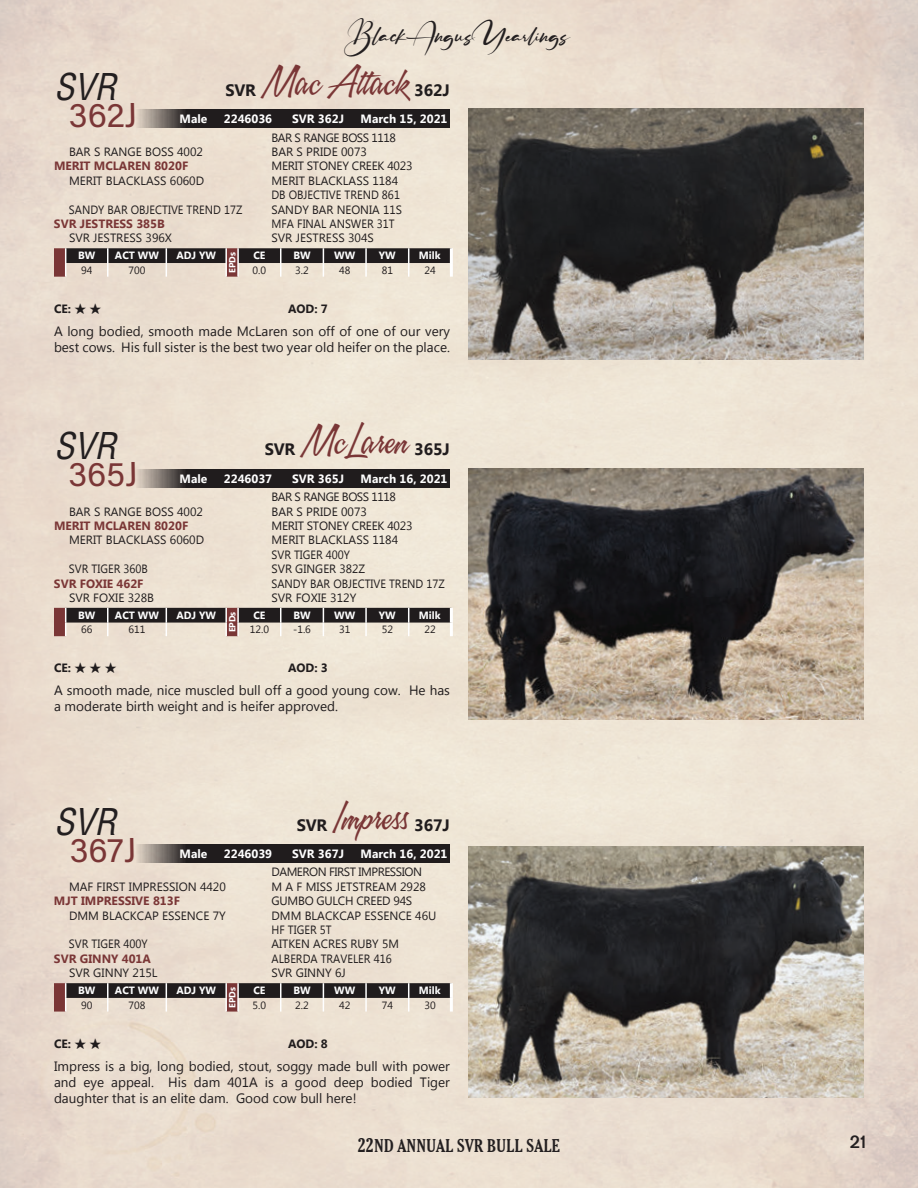
<style>
.page{position:relative;width:918px;height:1188px;background:#fff}
.page>*{position:absolute;margin:0;border:0;box-sizing:border-box;transform-origin:0 0}
.Animal_Name{font:36px "A&S Speedway";color:#7a3636}
.t1{font:italic condensed 36px "Helvetica";color:#231f20}
.Lot{font:34.5px "Acumin Pro";color:#7a3636}
.t2{font:21px "Ruthligos";color:#231f20}
.t3{font:700 condensed 18px "Cheltenham BT";color:#231f20}
.t4{font:18px "Gothic 725 BT Bold A";color:#231f20}
.Animal_Name-2{font:700 16.5px "Lao UI";color:#201c1d}
.Footnotes{font:13.5px/16.2px "Lao UI";color:#201c1d}
.Pedigree{font:12px "Lao UI";color:#201c1d}
.Pedigree-2{font:12px "Lao UI";color:#201c1d;scale:.93 1}
.Pedigree-3{font:700 12px "Lao UI";color:#7a3636}
.t5{font:700 12px "Lao UI";color:#fff}
.Pedigree-4{font:12px "Lao UI";letter-spacing:-.02em;color:#201c1d}
.Pedigree-5{font:12px "Lao UI";letter-spacing:-.04em;color:#201c1d}
.CE{font:700 12px "Lao UI";color:#201c1d}
.t6{font:700 10.5px "Lao UI";color:#fff}
.t7{font:10.5px "Lao UI";color:#201c1d}
.t8{font:700 9px "Lao UI";color:#fff}
.s1{font-family:"Lao UI";font-weight:700;font-size:16.5px;color:#201c1d}
.s2{font-family:"A&S Speedway";font-weight:400;font-size:36px;color:#7a3636}
.s3{font-size:19.5px}
</style>
<div class="page">
<img style="left:0;top:0;width:918px;height:1188px">
<div style="left:136px;top:109px;width:314px;height:19px;background:#201c1d"></div>
<hr style="left:450px;top:248px;width:3px;height:15px;background:#fff">
<hr style="left:450px;top:263px;width:3px;height:14px;background:#fff">
<svg style="left:54px;top:248px;width:397px;height:29px;background:#887d77"></svg>
<div style="left:136px;top:469px;width:314px;height:19px;background:#201c1d"></div>
<svg style="left:54px;top:608px;width:399px;height:28px;background:#877d77"></svg>
<div style="left:136px;top:844px;width:314px;height:19px;background:#201c1d"></div>
<hr style="left:450px;top:983px;width:3px;height:15px;background:#fff">
<hr style="left:450px;top:998px;width:3px;height:14px;background:#fff">
<svg style="left:54px;top:983px;width:397px;height:29px;background:#887d77"></svg>
<img style="left:468px;top:108px;width:396px;height:252px">
<img style="left:468px;top:468px;width:396px;height:252px">
<img style="left:468px;top:847px;width:396px;height:251px">
<p class="t1" style="left:54px;top:63px;width:64px">SVR</p>
<p class="Lot" style="left:69px;top:91px;width:71px">362J</p>
<p class="t2" style="left:348px;top:23px;width:224px">Black Angus Yearlings</p>
<p class="Animal_Name" style="left:226px;top:62px;width:226px"><span class="s1">SVR</span> Mac Attack <span class="s1">362J</span></p>
<p class="t5" style="left:180px;top:111px;width:29px">Male</p>
<p class="t5" style="left:224px;top:111px;width:50px">2246036</p>
<p class="t5" style="left:292px;top:111px;width:53px">SVR 362J</p>
<p class="t5" style="left:361px;top:111px;width:88px">March 15, 2021</p>
<p class="Pedigree-5" style="left:272px;top:129px;width:126px">BAR S RANGE BOSS 1118</p>
<p class="Pedigree" style="left:69px;top:144px;width:136px">BAR S RANGE BOSS 4002</p>
<p class="Pedigree" style="left:272px;top:144px;width:97px">BAR S PRIDE 0073</p>
<p class="Pedigree-3" style="left:54px;top:158px;width:136px">MERIT MCLAREN 8020F</p>
<p class="Pedigree-4" style="left:271px;top:158px;width:143px">MERIT STONEY CREEK 4023</p>
<p class="Pedigree" style="left:69px;top:173px;width:137px">MERIT BLACKLASS 6060D</p>
<p class="Pedigree" style="left:272px;top:173px;width:128px">MERIT BLACKLASS 1184</p>
<p class="Pedigree-2" style="left:272px;top:187px;width:140px">DB OBJECTIVE TREND 861</p>
<p class="Pedigree-2" style="left:69px;top:201px;width:188px">SANDY BAR OBJECTIVE TREND 17Z</p>
<p class="Pedigree" style="left:272px;top:201px;width:132px">SANDY BAR NEONIA 11S</p>
<p class="Pedigree-3" style="left:54px;top:216px;width:112px">SVR JESTRESS 385B</p>
<p class="Pedigree-2" style="left:272px;top:216px;width:134px">MFA FINAL ANSWER 31T</p>
<p class="Pedigree" style="left:69px;top:230px;width:105px">SVR JESTRESS 396X</p>
<p class="Pedigree" style="left:272px;top:230px;width:104px">SVR JESTRESS 304S</p>
<p class="t6" style="left:78px;top:249px;width:19px">BW</p>
<p class="t6" style="left:115px;top:249px;width:46px">ACT WW</p>
<p class="t6" style="left:176px;top:249px;width:41px">ADJ YW</p>
<p class="t8" style="left:226px;top:273px;width:22px;rotate:-90deg">EPDs</p>
<p class="t6" style="left:253px;top:249px;width:14px">CE</p>
<p class="t6" style="left:293px;top:249px;width:19px">BW</p>
<p class="t6" style="left:334px;top:249px;width:23px">WW</p>
<p class="t6" style="left:379px;top:249px;width:18px">YW</p>
<p class="t6" style="left:419px;top:249px;width:23px">Milk</p>
<p class="t7" style="left:81px;top:263px;width:13px">94</p>
<p class="t7" style="left:129px;top:263px;width:18px">700</p>
<p class="t7" style="left:253px;top:263px;width:15px">0.0</p>
<p class="t7" style="left:295px;top:263px;width:15px">3.2</p>
<p class="t7" style="left:339px;top:263px;width:13px">48</p>
<p class="t7" style="left:382px;top:263px;width:13px">81</p>
<p class="t7" style="left:424px;top:263px;width:13px">24</p>
<p class="CE" style="left:54px;top:300px;width:49px">CE: ★ ★</p>
<p class="CE" style="left:288px;top:300px;width:41px">AOD: 7</p>
<p class="Footnotes" style="left:54px;top:322px;width:398px">A long bodied, smooth made McLaren son off of one of our very best cows. His full sister is the best two year old heifer on the place.</p>
<p class="t1" style="left:54px;top:423px;width:64px">SVR</p>
<p class="Lot" style="left:68px;top:451px;width:72px">365J</p>
<p class="Animal_Name-2" style="left:265px;top:438px;width:187px">SVR <span class="s2">McLaren</span> 365J</p>
<p class="t5" style="left:180px;top:471px;width:29px">Male</p>
<p class="t5" style="left:224px;top:471px;width:50px">2246037</p>
<p class="t5" style="left:292px;top:471px;width:53px">SVR 365J</p>
<p class="t5" style="left:361px;top:471px;width:88px">March 16, 2021</p>
<p class="Pedigree-5" style="left:272px;top:489px;width:126px">BAR S RANGE BOSS 1118</p>
<p class="Pedigree" style="left:69px;top:503px;width:136px">BAR S RANGE BOSS 4002</p>
<p class="Pedigree" style="left:272px;top:503px;width:97px">BAR S PRIDE 0073</p>
<p class="Pedigree-3" style="left:54px;top:518px;width:136px">MERIT MCLAREN 8020F</p>
<p class="Pedigree-4" style="left:271px;top:518px;width:143px">MERIT STONEY CREEK 4023</p>
<p class="Pedigree" style="left:69px;top:532px;width:137px">MERIT BLACKLASS 6060D</p>
<p class="Pedigree" style="left:272px;top:532px;width:128px">MERIT BLACKLASS 1184</p>
<p class="Pedigree-2" style="left:272px;top:546px;width:86px">SVR TIGER 400Y</p>
<p class="Pedigree-2" style="left:69px;top:561px;width:86px">SVR TIGER 360B</p>
<p class="Pedigree" style="left:272px;top:561px;width:95px">SVR GINGER 382Z</p>
<p class="Pedigree-3" style="left:54px;top:575px;width:91px">SVR FOXIE 462F</p>
<p class="Pedigree-2" style="left:272px;top:575px;width:188px">SANDY BAR OBJECTIVE TREND 17Z</p>
<p class="Pedigree" style="left:69px;top:590px;width:87px">SVR FOXIE 328B</p>
<p class="Pedigree" style="left:272px;top:590px;width:86px">SVR FOXIE 312Y</p>
<p class="t6" style="left:78px;top:608px;width:19px">BW</p>
<p class="t6" style="left:115px;top:608px;width:46px">ACT WW</p>
<p class="t6" style="left:176px;top:608px;width:41px">ADJ YW</p>
<p class="t8" style="left:226px;top:632px;width:22px;rotate:-90deg">EPDs</p>
<p class="t6" style="left:253px;top:608px;width:14px">CE</p>
<p class="t6" style="left:293px;top:608px;width:19px">BW</p>
<p class="t6" style="left:334px;top:608px;width:23px">WW</p>
<p class="t6" style="left:379px;top:608px;width:18px">YW</p>
<p class="t6" style="left:419px;top:608px;width:23px">Milk</p>
<p class="t7" style="left:81px;top:622px;width:13px">66</p>
<p class="t7" style="left:129px;top:622px;width:18px">611</p>
<p class="t7" style="left:250px;top:622px;width:21px">12.0</p>
<p class="t7" style="left:293px;top:622px;width:19px">-1.6</p>
<p class="t7" style="left:339px;top:622px;width:13px">31</p>
<p class="t7" style="left:382px;top:622px;width:13px">52</p>
<p class="t7" style="left:424px;top:622px;width:13px">22</p>
<p class="CE" style="left:54px;top:660px;width:64px">CE: ★ ★ ★</p>
<p class="CE" style="left:288px;top:660px;width:41px">AOD: 3</p>
<p class="Footnotes" style="left:54px;top:682px;width:398px">A smooth made, nice muscled bull off a good young cow. He has a moderate birth weight and is heifer approved.</p>
<p class="t1" style="left:54px;top:798px;width:64px">SVR</p>
<p class="Lot" style="left:70px;top:826px;width:69px">367J</p>
<p class="Animal_Name-2" style="left:297px;top:814px;width:154px">SVR <span class="s2">Impress</span> 367J</p>
<p class="t5" style="left:180px;top:846px;width:29px">Male</p>
<p class="t5" style="left:224px;top:846px;width:50px">2246039</p>
<p class="t5" style="left:292px;top:846px;width:53px">SVR 367J</p>
<p class="t5" style="left:361px;top:846px;width:88px">March 16, 2021</p>
<p class="Pedigree-5" style="left:272px;top:864px;width:152px">DAMERON FIRST IMPRESSION</p>
<p class="Pedigree" style="left:69px;top:879px;width:158px">MAF FIRST IMPRESSION 4420</p>
<p class="Pedigree" style="left:272px;top:879px;width:156px">M A F MISS JETSTREAM 2928</p>
<p class="Pedigree-3" style="left:54px;top:893px;width:127px">MJT IMPRESSIVE 813F</p>
<p class="Pedigree-4" style="left:272px;top:893px;width:142px">GUMBO GULCH CREED 94S</p>
<p class="Pedigree" style="left:69px;top:907px;width:158px">DMM BLACKCAP ESSENCE 7Y</p>
<p class="Pedigree" style="left:272px;top:907px;width:166px">DMM BLACKCAP ESSENCE 46U</p>
<p class="Pedigree-2" style="left:272px;top:922px;width:66px">HF TIGER 5T</p>
<p class="Pedigree-2" style="left:69px;top:936px;width:86px">SVR TIGER 400Y</p>
<p class="Pedigree" style="left:272px;top:936px;width:129px">AITKEN ACRES RUBY 5M</p>
<p class="Pedigree-3" style="left:54px;top:951px;width:98px">SVR GINNY 401A</p>
<p class="Pedigree-2" style="left:272px;top:951px;width:131px">ALBERDA TRAVELER 416</p>
<p class="Pedigree" style="left:69px;top:965px;width:90px">SVR GINNY 215L</p>
<p class="Pedigree" style="left:272px;top:965px;width:76px">SVR GINNY 6J</p>
<p class="t6" style="left:78px;top:984px;width:19px">BW</p>
<p class="t6" style="left:115px;top:984px;width:46px">ACT WW</p>
<p class="t6" style="left:176px;top:984px;width:41px">ADJ YW</p>
<p class="t8" style="left:226px;top:1008px;width:22px;rotate:-90deg">EPDs</p>
<p class="t6" style="left:253px;top:984px;width:14px">CE</p>
<p class="t6" style="left:293px;top:984px;width:19px">BW</p>
<p class="t6" style="left:334px;top:984px;width:23px">WW</p>
<p class="t6" style="left:379px;top:984px;width:18px">YW</p>
<p class="t6" style="left:419px;top:984px;width:23px">Milk</p>
<p class="t7" style="left:81px;top:998px;width:13px">90</p>
<p class="t7" style="left:129px;top:998px;width:18px">708</p>
<p class="t7" style="left:253px;top:998px;width:15px">5.0</p>
<p class="t7" style="left:295px;top:998px;width:15px">2.2</p>
<p class="t7" style="left:339px;top:998px;width:13px">42</p>
<p class="t7" style="left:382px;top:998px;width:13px">74</p>
<p class="t7" style="left:424px;top:998px;width:13px">30</p>
<p class="CE" style="left:54px;top:1035px;width:49px">CE: ★ ★</p>
<p class="CE" style="left:288px;top:1035px;width:41px">AOD: 8</p>
<p class="Footnotes" style="left:54px;top:1057px;width:398px;text-align:justify">Impress is a big, long bodied, stout, soggy made bull with power and eye appeal. His dam 401A is a good deep bodied Tiger daughter that is an elite dam. Good cow bull here!</p>
<h3 class="t3" style="left:358px;top:1135px;width:204px"><span class="s3">22</span>ND ANNUAL SVR BULL SALE</h3>
<h3 class="t4" style="left:849px;top:1131px;width:18px">21</h3>
</div>
